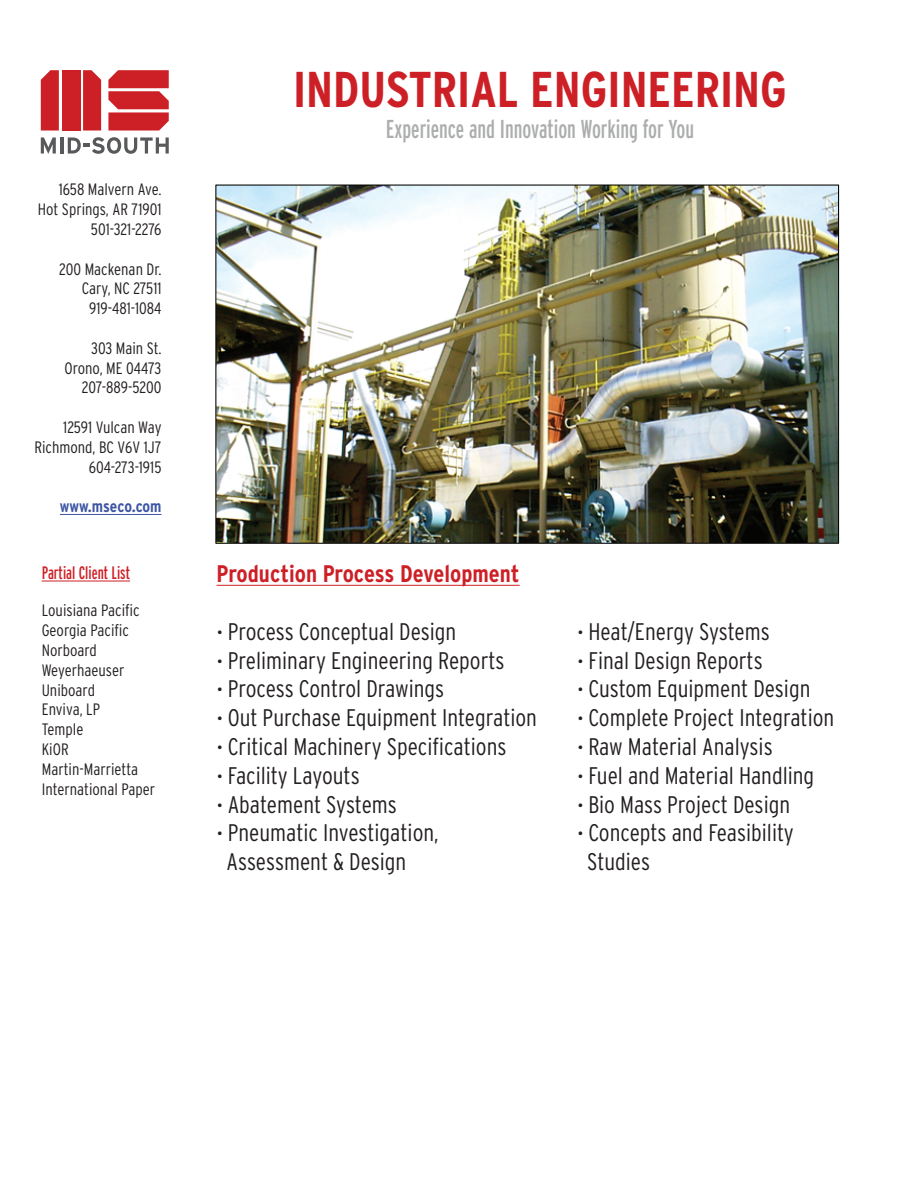
<style>
.page{position:relative;width:918px;height:1188px;background:#fff}
.page>*{position:absolute;margin:0;border:0;box-sizing:border-box;transform-origin:0 0}
.t1{font:700 condensed 50.25px "Interstate";color:#cd2026}
.t2{font:extra-condensed 25.95px "Interstate";color:#acadad}
.t3{font:300 condensed 24px "Interstate";color:#231f20}
.t4{font:700 condensed 24px "Interstate";color:#cd2026}
.t5{font:extra-condensed 18px "Interstate";color:#cd2026}
.t6{font:300 condensed 16.5px/19.8px "Interstate";color:#231f20;text-align:right}
.t7{font:700 condensed 16.5px "Interstate";color:#3d55a4}
.s1{font-size:21px}
</style>
<div class="page">
<svg style="left:41px;top:70px;width:18px;height:61px"></svg>
<div style="left:62px;top:70px;width:18px;height:61px;background:#cd2026"></div>
<svg style="left:83px;top:70px;width:18px;height:61px"></svg>
<svg style="left:108px;top:70px;width:61px;height:61px;background:#d5464b"></svg>
<svg style="left:41px;top:137px;width:15px;height:17px"></svg>
<hr style="left:60px;top:137px;width:3px;height:17px;background:#58595b">
<svg style="left:68px;top:137px;width:101px;height:17px"></svg>
<hr style="left:217px;top:585px;width:303px;height:1px;background:#cd2026">
<hr style="left:42px;top:581px;width:88px;height:1px;background:#cd2026">
<hr style="left:60px;top:514px;width:102px;height:1px;background:#3d55a4">
<img style="left:217px;top:187px;width:620px;height:355px">
<p class="t6" style="left:38px;top:180px;width:125px">1658 Malvern Ave.<br>Hot Springs, AR 71901<br>501-321-2276</p>
<p class="t6" style="left:59px;top:259px;width:104px">200 Mackenan Dr.<br>Cary, NC 27511<br>919-481-1084</p>
<p class="t6" style="left:64px;top:338px;width:99px">303 Main St.<br>Orono, ME 04473<br>207-889-5200</p>
<p class="t6" style="left:34px;top:417px;width:129px">12591 Vulcan Way<br>Richmond, BC V6V 1J7<br>604-273-1915</p>
<p class="t7" style="left:60px;top:496px;width:103px">www.mseco.com</p>
<p class="t5" style="left:42px;top:561px;width:90px">Partial Client List</p>
<p class="t6" style="left:42px;top:601px;width:115px;text-align:left">Louisiana Pacific<br>Georgia Pacific<br>Norboard<br>Weyerhaeuser<br>Uniboard<br>Enviva, LP<br>Temple<br>KiOR<br>Martin-Marrietta<br>International Paper</p>
<h1 class="t1" style="left:293px;top:59px;width:495px">INDUSTRIAL ENGINEERING</h1>
<p class="t2" style="left:386px;top:113px;width:310px">Experience and Innovation Working for You</p>
<p class="t4" style="left:217px;top:559px;width:305px">Production Process Development</p>
<p class="t3" style="left:217px;top:617px;width:241px"><span class="s1">•</span> Process Conceptual Design</p>
<p class="t3" style="left:577px;top:617px;width:194px"><span class="s1">•</span> Heat/Energy Systems</p>
<p class="t3" style="left:217px;top:645px;width:290px"><span class="s1">•</span> Preliminary Engineering Reports</p>
<p class="t3" style="left:577px;top:645px;width:187px"><span class="s1">•</span> Final Design Reports</p>
<p class="t3" style="left:217px;top:674px;width:229px"><span class="s1">•</span> Process Control Drawings</p>
<p class="t3" style="left:577px;top:674px;width:235px"><span class="s1">•</span> Custom Equipment Design</p>
<p class="t3" style="left:217px;top:703px;width:322px"><span class="s1">•</span> Out Purchase Equipment Integration</p>
<p class="t3" style="left:577px;top:703px;width:259px"><span class="s1">•</span> Complete Project Integration</p>
<p class="t3" style="left:217px;top:732px;width:291px"><span class="s1">•</span> Critical Machinery Specifications</p>
<p class="t3" style="left:577px;top:732px;width:197px"><span class="s1">•</span> Raw Material Analysis</p>
<p class="t3" style="left:217px;top:761px;width:145px"><span class="s1">•</span> Facility Layouts</p>
<p class="t3" style="left:577px;top:761px;width:239px"><span class="s1">•</span> Fuel and Material Handling</p>
<p class="t3" style="left:217px;top:789px;width:182px"><span class="s1">•</span> Abatement Systems</p>
<p class="t3" style="left:577px;top:789px;width:215px"><span class="s1">•</span> Bio Mass Project Design</p>
<p class="t3" style="left:217px;top:818px;width:224px"><span class="s1">•</span> Pneumatic Investigation,</p>
<p class="t3" style="left:577px;top:818px;width:218px"><span class="s1">•</span> Concepts and Feasibility</p>
<p class="t3" style="left:227px;top:847px;width:181px">Assessment &amp; Design</p>
<p class="t3" style="left:587px;top:847px;width:64px">Studies</p>
</div>
